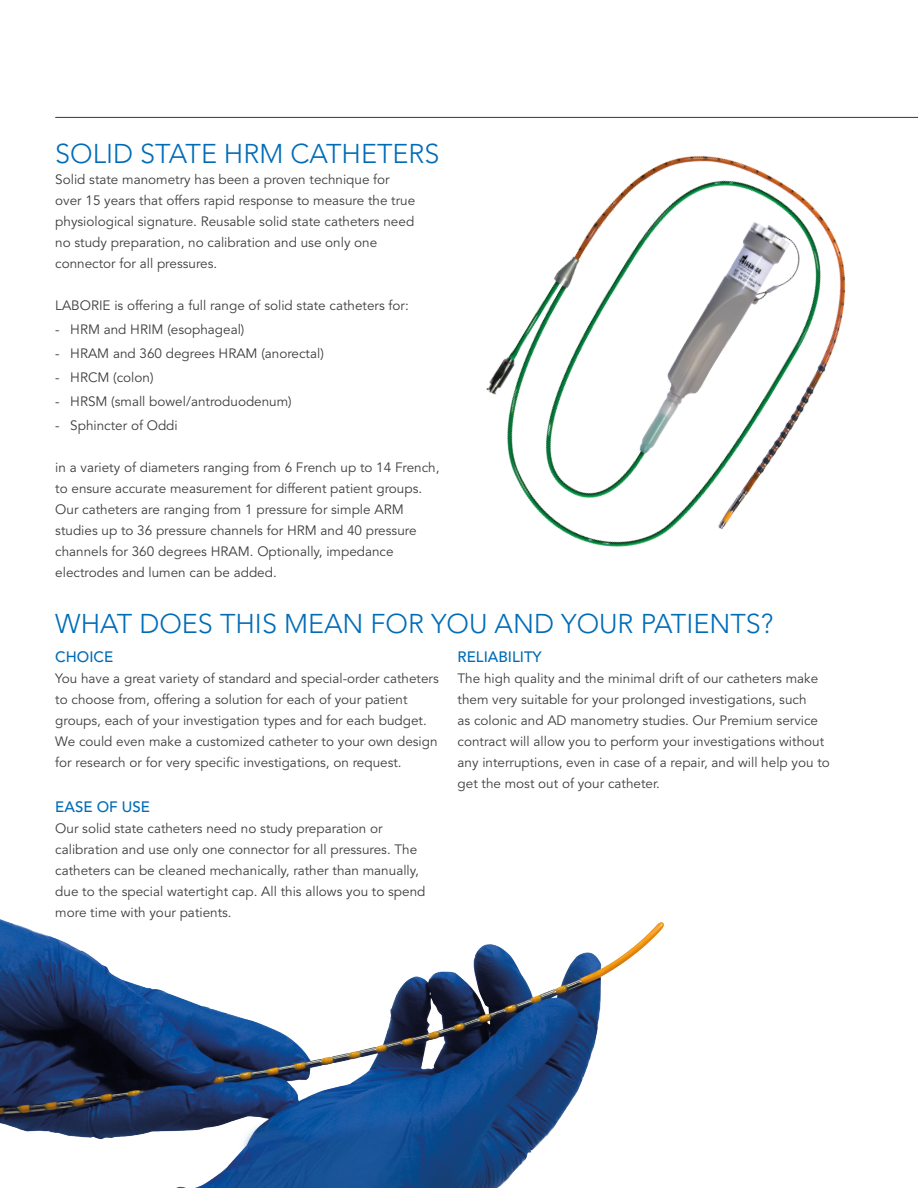
<style>
.page{position:relative;width:918px;height:1188px;background:#fff}
.page>*{position:absolute;margin:0;border:0;box-sizing:border-box;transform-origin:0 0}
.t1{font:300 27px "Avenir LT Std";color:#006cb6}
.t2{font:500 15px "Avenir LT Std";color:#006cb6}
.t3{font:13.5px/21px "Avenir LT Std";color:#3f3e3d}
</style>
<div class="page">
<hr style="left:55px;top:117px;width:863px;height:1px;background:#4b4b4a">
<img style="left:375px;top:116px;width:543px;height:431px">
<img style="left:0;top:919px;width:664px;height:269px">
<h1 class="t1" style="left:55px;top:138px;width:386px">SOLID STATE HRM CATHETERS</h1>
<p class="t3" style="left:55px;top:169px;width:361px">Solid state manometry has been a proven technique for over 15 years that offers rapid response to measure the true physiological signature. Reusable solid state catheters need no study preparation, no calibration and use only one connector for all pressures.</p>
<p class="t3" style="left:55px;top:295px;width:355px">LABORIE is offering a full range of solid state catheters for:</p>
<p class="t3" style="left:55px;top:319px;width:191px">- HRM and HRIM (esophageal)</p>
<p class="t3" style="left:55px;top:343px;width:270px">- HRAM and 360 degrees HRAM (anorectal)</p>
<p class="t3" style="left:55px;top:367px;width:100px">- HRCM (colon)</p>
<p class="t3" style="left:55px;top:391px;width:238px">- HRSM (small bowel/antroduodenum)</p>
<p class="t3" style="left:55px;top:415px;width:124px">- Sphincter of Oddi</p>
<p class="t3" style="left:55px;top:457px;width:386px">in a variety of diameters ranging from 6 French up to 14 French, to ensure accurate measurement for different patient groups.<br>Our catheters are ranging from 1 pressure for simple ARM studies up to 36 pressure channels for HRM and 40 pressure channels for 360 degrees HRAM. Optionally, impedance electrodes and lumen can be added.</p>
<h1 class="t1" style="left:55px;top:608px;width:720px">WHAT DOES THIS MEAN FOR YOU AND YOUR PATIENTS?</h1>
<p class="t2" style="left:55px;top:648px;width:60px">CHOICE</p>
<p class="t3" style="left:55px;top:668px;width:385px">You have a great variety of standard and special-order catheters to choose from, offering a solution for each of your patient groups, each of your investigation types and for each budget.<br>We could even make a customized catheter to your own design for research or for very specific investigations, on request.</p>
<p class="t2" style="left:55px;top:798px;width:96px">EASE OF USE</p>
<p class="t3" style="left:55px;top:818px;width:372px">Our solid state catheters need no study preparation or calibration and use only one connector for all pressures. The catheters can be cleaned mechanically, rather than manually, due to the special watertight cap. All this allows you to spend more time with your patients.</p>
<p class="t2" style="left:458px;top:648px;width:86px">RELIABILITY</p>
<p class="t3" style="left:458px;top:668px;width:374px">The high quality and the minimal drift of our catheters make them very suitable for your prolonged investigations, such<br>as colonic and AD manometry studies. Our Premium service contract will allow you to perform your investigations without any interruptions, even in case of a repair, and will help you to get the most out of your catheter.</p>
</div>
